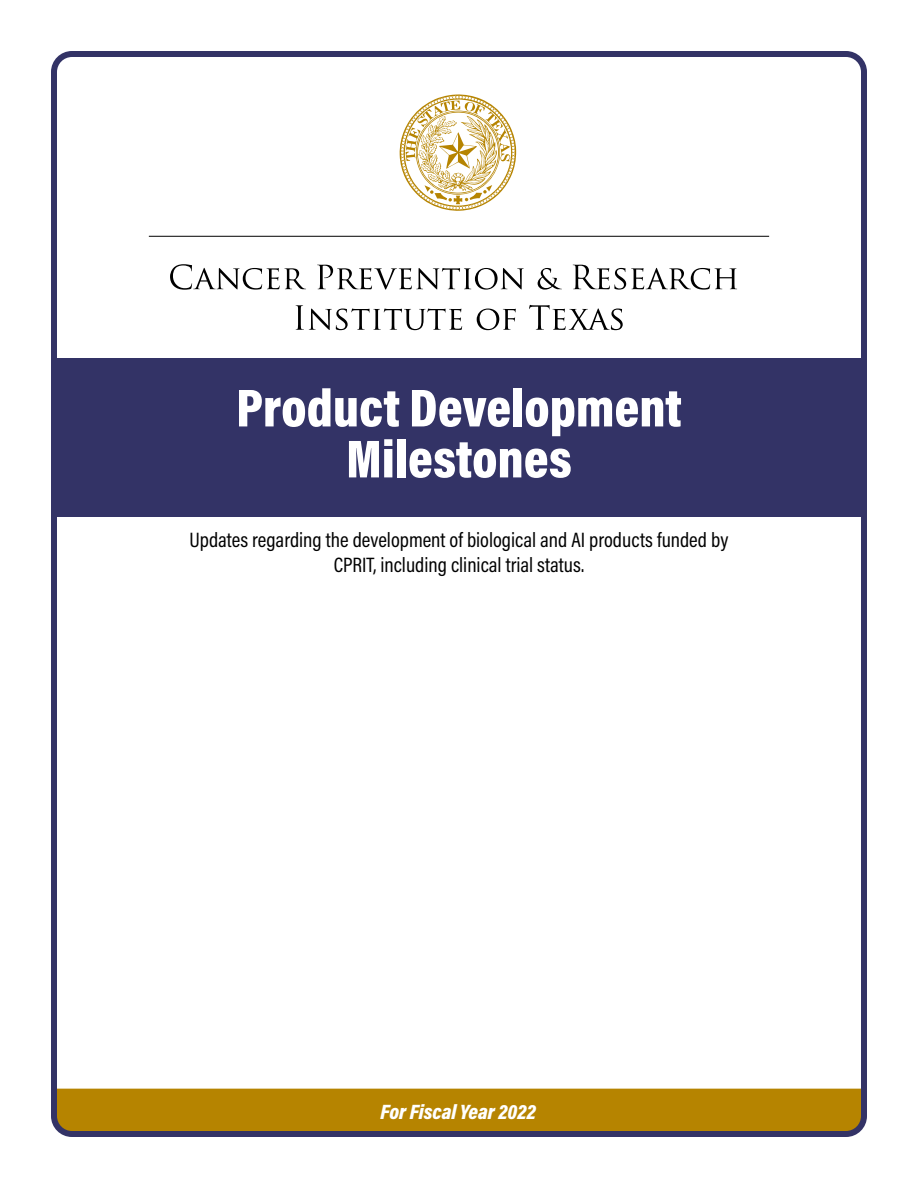
<style>
.page{position:relative;width:918px;height:1188px;background:#fff}
.page>*{position:absolute;margin:0;border:0;box-sizing:border-box;transform-origin:0 0}
.t1{font:900 54px/51px "Acumin Pro Cond";color:#fff;text-align:center}
.t2{font:21px/25.2px "Acumin Pro Cond";color:#000;text-align:center}
.t3{font:italic 900 21px "Acumin Pro Cond";color:#fff}
</style>
<div class="page">
<div style="left:58px;top:1089px;width:802px;height:41px;background:#b68400"></div>
<div style="left:54px;top:359px;width:810px;height:158px;background:#336"></div>
<div style="left:51px;top:51px;width:816px;height:1086px;border:6px solid #336;border-radius:18px"></div>
<svg style="left:170px;top:264px;width:136px;height:26px"></svg>
<svg style="left:317px;top:265px;width:207px;height:25px"></svg>
<svg style="left:538px;top:268px;width:24px;height:22px"></svg>
<svg style="left:573px;top:265px;width:164px;height:25px"></svg>
<svg style="left:296px;top:305px;width:166px;height:25px"></svg>
<svg style="left:477px;top:309px;width:39px;height:21px"></svg>
<svg style="left:529px;top:305px;width:94px;height:25px"></svg>
<hr style="left:149px;top:236px;width:620px;height:1px;background:#000">
<svg style="left:399px;top:94px;width:117px;height:117px"></svg>
<h1 class="t1" style="left:236px;top:381px;width:447px">Product Development<br>Milestones</h1>
<p class="t2" style="left:190px;top:527px;width:540px">Updates regarding the development of biological and AI products funded by<br>CPRIT, including clinical trial status.</p>
<p class="t3" style="left:380px;top:1098px;width:157px">For Fiscal Year 2022</p>
</div>
